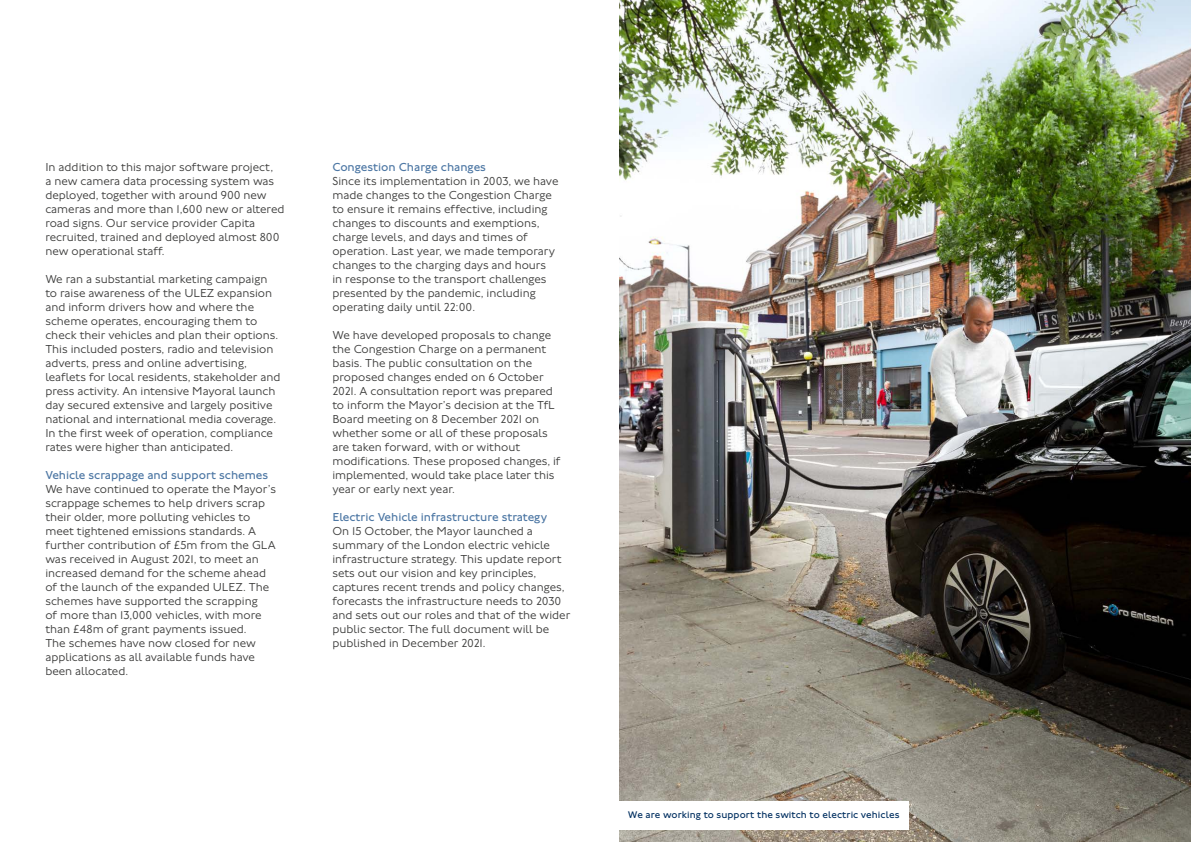
<style>
.page{position:relative;width:1191px;height:842px;background:#fff}
.page>*{position:absolute;margin:0;border:0;box-sizing:border-box;transform-origin:0 0}
.Body_12_14_P{font:300 12px/14px "Johnston 100";color:#3c3c3b}
.Body_Sub-heading_12_14_Blue_H5{font:12px "Johnston 100";color:#4d77a4}
.PictureCaption_10_12_P{font:10px "Johnston 100";letter-spacing:.005em;color:#002f60}
</style>
<div class="page">
<img style="left:619px;top:0;width:572px;height:842px">
<div style="left:619px;top:801px;width:289px;height:28px;background:#fff"></div>
<p class="Body_12_14_P" style="left:45px;top:161px;width:241px">In addition to this major software project,<br>a new camera data processing system was deployed, together with around 900 new cameras and more than 1,600 new or altered road signs. Our service provider Capita recruited, trained and deployed almost 800 new operational staff.</p>
<p class="Body_12_14_P" style="left:45px;top:273px;width:237px">We ran a substantial marketing campaign to raise awareness of the ULEZ expansion and inform drivers how and where the scheme operates, encouraging them to check their vehicles and plan their options.<br>This included posters, radio and television adverts, press and online advertising, leaflets for local residents, stakeholder and press activity. An intensive Mayoral launch day secured extensive and largely positive national and international media coverage.<br>In the first week of operation, compliance rates were higher than anticipated.</p>
<h5 class="Body_Sub-heading_12_14_Blue_H5" style="left:45px;top:469px;width:224px">Vehicle scrappage and support schemes</h5>
<p class="Body_12_14_P" style="left:45px;top:483px;width:232px">We have continued to operate the Mayor’s scrappage schemes to help drivers scrap their older, more polluting vehicles to meet tightened emissions standards. A further contribution of £5m from the GLA was received in August 2021, to meet an increased demand for the scheme ahead of the launch of the expanded ULEZ. The schemes have supported the scrapping<br>of more than 13,000 vehicles, with more than £48m of grant payments issued.<br>The schemes have now closed for new applications as all available funds have been allocated.</p>
<h5 class="Body_Sub-heading_12_14_Blue_H5" style="left:332px;top:161px;width:155px">Congestion Charge changes</h5>
<p class="Body_12_14_P" style="left:332px;top:175px;width:228px">Since its implementation in 2003, we have made changes to the Congestion Charge to ensure it remains effective, including changes to discounts and exemptions, charge levels, and days and times of operation. Last year, we made temporary changes to the charging days and hours in response to the transport challenges presented by the pandemic, including operating daily until 22:00.</p>
<p class="Body_12_14_P" style="left:332px;top:329px;width:230px">We have developed proposals to change the Congestion Charge on a permanent basis. The public consultation on the proposed changes ended on 6 October 2021. A consultation report was prepared to inform the Mayor’s decision at the TfL Board meeting on 8 December 2021 on whether some or all of these proposals are taken forward, with or without modifications. These proposed changes, if implemented, would take place later this year or early next year.</p>
<h5 class="Body_Sub-heading_12_14_Blue_H5" style="left:332px;top:511px;width:216px">Electric Vehicle infrastructure strategy</h5>
<p class="Body_12_14_P" style="left:332px;top:525px;width:239px">On 15 October, the Mayor launched a summary of the London electric vehicle infrastructure strategy. This update report sets out our vision and key principles, captures recent trends and policy changes, forecasts the infrastructure needs to 2030 and sets out our roles and that of the wider public sector. The full document will be published in December 2021.</p>
<p class="PictureCaption_10_12_P" style="left:628px;top:809px;width:273px">We are working to support the switch to electric vehicles</p>
</div>
